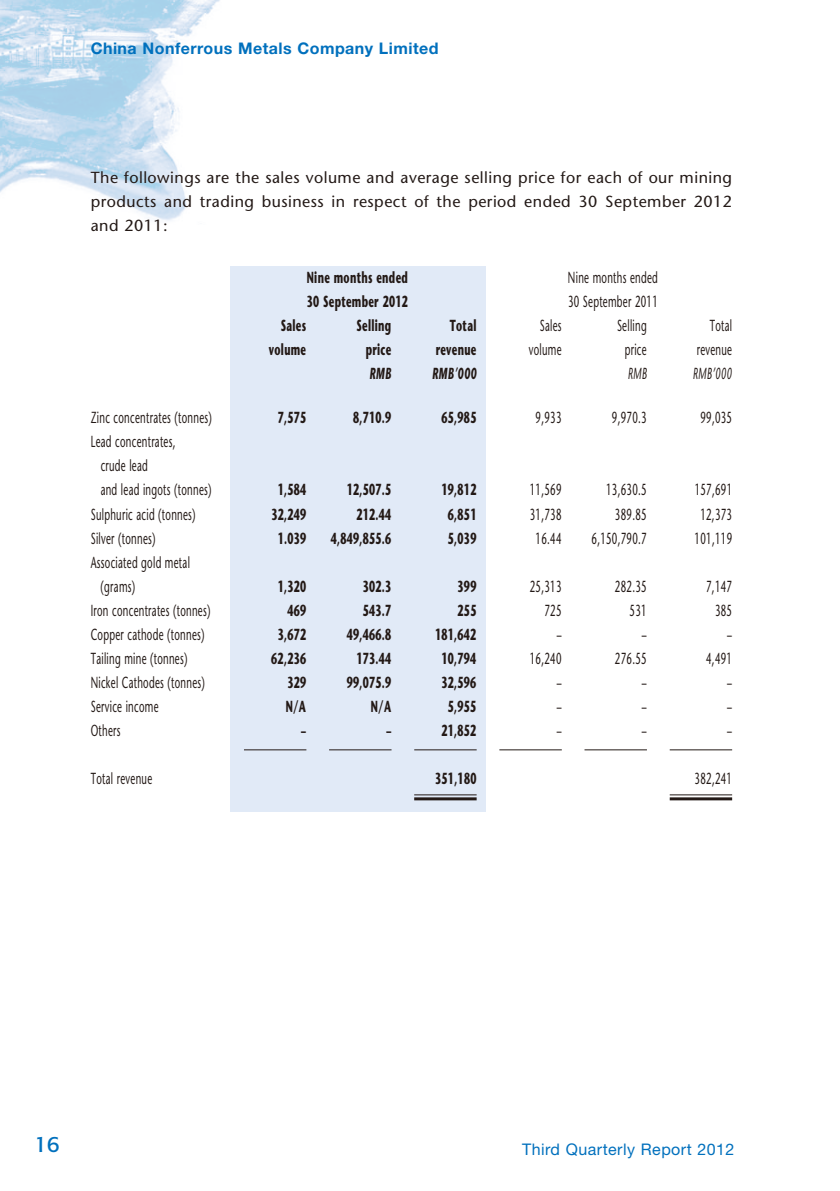
<style>
.page{position:relative;width:840px;height:1191px;background:#fff}
.page>*{position:absolute;margin:0;border:0;box-sizing:border-box;transform-origin:0 0}
.t1{font:22px "Formata";color:#0070bd}
.t2{font:500 16px/24px "Stone Sans Std";letter-spacing:.03em;color:#231916;scale:.6 1}
.t3{font:700 16px "Stone Sans Std";letter-spacing:.03em;color:#231916;scale:.6 1}
.t4{font:500 16px/24px "Stone Sans Std";letter-spacing:.03em;color:#231916;text-align:justify}
.t5{font:700 16px "Helvetica Neue LT Std";letter-spacing:.03em;color:#0070bd}
.t6{font:16px "Helvetica Neue LT Std";letter-spacing:.03em;color:#0070bd}
.t7{font:italic 700 16px "Stone Sans Std";letter-spacing:.03em;color:#231916;scale:.6 1}
.t8{font:italic 500 16px "Stone Sans Std";letter-spacing:.03em;color:#231916;scale:.6 1}
</style>
<div class="page">
<img style="left:0;top:0;width:220px;height:221px">
<div style="left:230px;top:266px;width:255px;height:546px;background:#e1eaf7"></div>
<hr style="left:244px;top:749px;width:62px;height:1px;background:#231916">
<hr style="left:329px;top:749px;width:62px;height:1px;background:#231916">
<hr style="left:414px;top:749px;width:62px;height:1px;background:#231916">
<hr style="left:499px;top:749px;width:62px;height:1px;background:#231916">
<hr style="left:584px;top:749px;width:62px;height:1px;background:#231916">
<hr style="left:669px;top:749px;width:62px;height:1px;background:#231916">
<hr style="left:414px;top:794px;width:62px;height:1px;background:#231916">
<hr style="left:414px;top:797px;width:62px;height:3px;background:#231916">
<hr style="left:669px;top:794px;width:62px;height:1px;background:#231916">
<hr style="left:669px;top:797px;width:62px;height:3px;background:#231916">
<p class="t5" style="left:91px;top:39px;width:349px">China Nonferrous Metals Company Limited</p>
<p class="t4" style="left:91px;top:166px;width:642px">The followings are the sales volume and average selling price for each of our mining products and trading business in respect of the period ended 30 September 2012 and 2011:</p>
<p class="t3" style="left:307px;top:268px;width:170px">Nine months ended</p>
<p class="t2" style="left:567px;top:266px;width:151px">Nine months ended</p>
<p class="t3" style="left:307px;top:292px;width:169px">30 September 2012</p>
<p class="t2" style="left:567px;top:290px;width:151px">30 September 2011</p>
<p class="t3" style="left:281px;top:316px;width:44px">Sales</p>
<p class="t3" style="left:356px;top:316px;width:59px">Selling</p>
<p class="t3" style="left:449px;top:316px;width:46px">Total</p>
<p class="t2" style="left:539px;top:314px;width:38px">Sales</p>
<p class="t2" style="left:616px;top:314px;width:51px">Selling</p>
<p class="t2" style="left:709px;top:314px;width:39px">Total</p>
<p class="t3" style="left:269px;top:340px;width:63px">volume</p>
<p class="t3" style="left:365px;top:340px;width:44px">price</p>
<p class="t3" style="left:435px;top:340px;width:69px">revenue</p>
<p class="t2" style="left:528px;top:338px;width:56px">volume</p>
<p class="t2" style="left:624px;top:338px;width:38px">price</p>
<p class="t2" style="left:696px;top:338px;width:61px">revenue</p>
<p class="t7" style="left:369px;top:364px;width:38px">RMB</p>
<p class="t7" style="left:432px;top:364px;width:75px">RMB’000</p>
<p class="t8" style="left:627px;top:364px;width:33px">RMB</p>
<p class="t8" style="left:692px;top:364px;width:67px">RMB’000</p>
<p class="t2" style="left:91px;top:406px;width:203px">Zinc concentrates (tonnes)</p>
<p class="t3" style="left:277px;top:408px;width:49px">7,575</p>
<p class="t3" style="left:353px;top:408px;width:65px">8,710.9</p>
<p class="t3" style="left:441px;top:408px;width:59px">65,985</p>
<p class="t2" style="left:535px;top:406px;width:45px">9,933</p>
<p class="t2" style="left:611px;top:406px;width:59px">9,970.3</p>
<p class="t2" style="left:700px;top:406px;width:54px">99,035</p>
<p class="t2" style="left:101px;top:430px;width:186px;text-indent:-10px">Lead concentrates,<br>crude lead<br>and lead ingots (tonnes)</p>
<p class="t3" style="left:277px;top:480px;width:49px">1,584</p>
<p class="t3" style="left:346px;top:480px;width:76px">12,507.5</p>
<p class="t3" style="left:441px;top:480px;width:59px">19,812</p>
<p class="t2" style="left:529px;top:478px;width:54px">11,569</p>
<p class="t2" style="left:606px;top:478px;width:69px">13,630.5</p>
<p class="t2" style="left:694px;top:478px;width:64px">157,691</p>
<p class="t2" style="left:91px;top:502px;width:176px">Sulphuric acid (tonnes)</p>
<p class="t3" style="left:271px;top:504px;width:59px">32,249</p>
<p class="t3" style="left:356px;top:504px;width:59px">212.44</p>
<p class="t3" style="left:447px;top:504px;width:49px">6,851</p>
<p class="t2" style="left:529px;top:502px;width:54px">31,738</p>
<p class="t2" style="left:614px;top:502px;width:54px">389.85</p>
<p class="t2" style="left:700px;top:502px;width:54px">12,373</p>
<p class="t2" style="left:91px;top:526px;width:109px">Silver (tonnes)</p>
<p class="t3" style="left:277px;top:528px;width:49px">1.039</p>
<p class="t3" style="left:330px;top:528px;width:102px">4,849,855.6</p>
<p class="t3" style="left:447px;top:528px;width:49px">5,039</p>
<p class="t2" style="left:535px;top:526px;width:45px">16.44</p>
<p class="t2" style="left:591px;top:526px;width:93px">6,150,790.7</p>
<p class="t2" style="left:694px;top:526px;width:64px">101,119</p>
<p class="t2" style="left:101px;top:550px;width:150px;text-indent:-10px">Associated gold metal (grams)</p>
<p class="t3" style="left:277px;top:576px;width:49px">1,320</p>
<p class="t3" style="left:362px;top:576px;width:49px">302.3</p>
<p class="t3" style="left:457px;top:576px;width:33px">399</p>
<p class="t2" style="left:529px;top:574px;width:54px">25,313</p>
<p class="t2" style="left:614px;top:574px;width:54px">282.35</p>
<p class="t2" style="left:705px;top:574px;width:45px">7,147</p>
<p class="t2" style="left:91px;top:598px;width:201px">Iron concentrates (tonnes)</p>
<p class="t3" style="left:287px;top:600px;width:33px">469</p>
<p class="t3" style="left:362px;top:600px;width:49px">543.7</p>
<p class="t3" style="left:457px;top:600px;width:33px">255</p>
<p class="t2" style="left:544px;top:598px;width:30px">725</p>
<p class="t2" style="left:629px;top:598px;width:30px">531</p>
<p class="t2" style="left:714px;top:598px;width:30px">385</p>
<p class="t2" style="left:91px;top:622px;width:191px">Copper cathode (tonnes)</p>
<p class="t3" style="left:277px;top:624px;width:49px">3,672</p>
<p class="t3" style="left:346px;top:624px;width:76px">49,466.8</p>
<p class="t3" style="left:435px;top:624px;width:70px">181,642</p>
<p class="t2" style="left:556px;top:622px;width:9px">–</p>
<p class="t2" style="left:641px;top:622px;width:9px">–</p>
<p class="t2" style="left:726px;top:622px;width:9px">–</p>
<p class="t2" style="left:91px;top:646px;width:163px">Tailing mine (tonnes)</p>
<p class="t3" style="left:271px;top:648px;width:59px">62,236</p>
<p class="t3" style="left:356px;top:648px;width:59px">173.44</p>
<p class="t3" style="left:441px;top:648px;width:59px">10,794</p>
<p class="t2" style="left:529px;top:646px;width:54px">16,240</p>
<p class="t2" style="left:614px;top:646px;width:54px">276.55</p>
<p class="t2" style="left:705px;top:646px;width:45px">4,491</p>
<p class="t2" style="left:91px;top:670px;width:192px">Nickel Cathodes (tonnes)</p>
<p class="t3" style="left:287px;top:672px;width:33px">329</p>
<p class="t3" style="left:346px;top:672px;width:76px">99,075.9</p>
<p class="t3" style="left:441px;top:672px;width:59px">32,596</p>
<p class="t2" style="left:556px;top:670px;width:9px">–</p>
<p class="t2" style="left:641px;top:670px;width:9px">–</p>
<p class="t2" style="left:726px;top:670px;width:9px">–</p>
<p class="t2" style="left:91px;top:694px;width:114px">Service income</p>
<p class="t3" style="left:285px;top:696px;width:35px">N/A</p>
<p class="t3" style="left:370px;top:696px;width:35px">N/A</p>
<p class="t3" style="left:447px;top:696px;width:49px">5,955</p>
<p class="t2" style="left:556px;top:694px;width:9px">–</p>
<p class="t2" style="left:641px;top:694px;width:9px">–</p>
<p class="t2" style="left:726px;top:694px;width:9px">–</p>
<p class="t2" style="left:91px;top:718px;width:51px">Others</p>
<p class="t3" style="left:301px;top:720px;width:9px">–</p>
<p class="t3" style="left:386px;top:720px;width:9px">–</p>
<p class="t3" style="left:441px;top:720px;width:59px">21,852</p>
<p class="t2" style="left:556px;top:718px;width:9px">–</p>
<p class="t2" style="left:641px;top:718px;width:9px">–</p>
<p class="t2" style="left:726px;top:718px;width:9px">–</p>
<p class="t2" style="left:91px;top:766px;width:104px">Total revenue</p>
<p class="t3" style="left:435px;top:768px;width:70px">351,180</p>
<p class="t2" style="left:694px;top:766px;width:64px">382,241</p>
<h1 class="t1" style="left:34px;top:1131px;width:27px">16</h1>
<p class="t6" style="left:522px;top:1139px;width:214px">Third Quarterly Report 2012</p>
</div>
